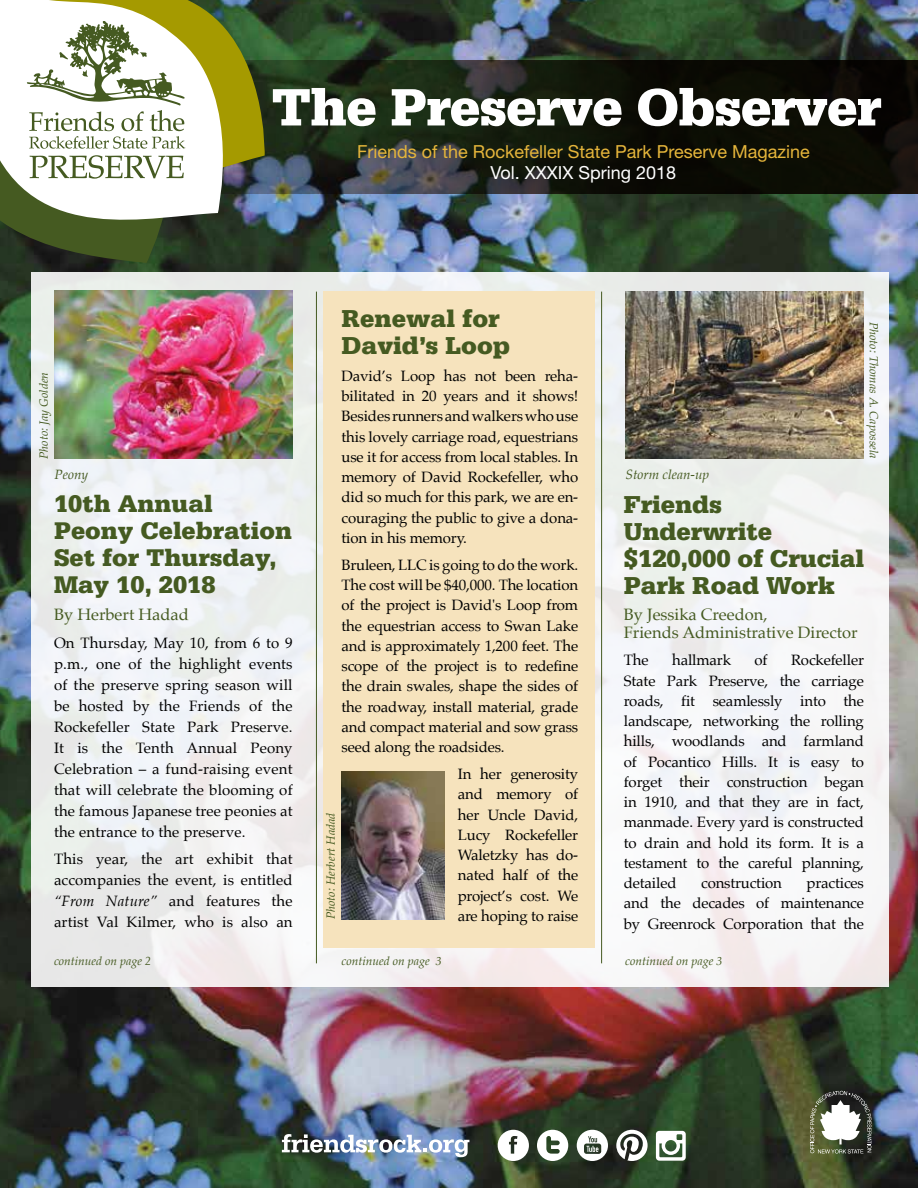
<style>
.page{position:relative;width:918px;height:1188px;background:#fff}
.page>*{position:absolute;margin:0;border:0;box-sizing:border-box;transform-origin:0 0}
.t1{font:900 55.5px "Serifa";letter-spacing:-.02em;color:#fff}
.t2{font:900 25.8px/27px "Serifa";letter-spacing:-.005em;color:#455a21}
.t3{font:900 25.5px/27px "Serifa";color:#455a21}
.t4{font:18px "Helvetica Neue";color:#e5b53b}
.t5{font:18px "Helvetica Neue";color:#fff}
.t6{font:16.5px/18px "Palatino";color:#455a21}
.t7{font:15px/20.2px "Palatino";letter-spacing:-.01em;color:#000;text-align:justify}
.t8{font:italic 13.5px "Palatino";color:#455a21}
.t9{font:italic 12px "Palatino";color:#455a21}
.s1{font-style:italic}
</style>
<div class="page">
<img style="left:0;top:0;width:918px;height:1188px">
<svg style="left:268px;top:60px;width:650px;height:134px;background:#171c12"></svg>
<div style="left:31px;top:272px;width:858px;height:715px;background:linear-gradient(to right,#eeeff0,#f5f4f4)"></div>
<img style="left:282px;top:1134px;width:187px;height:23px">
<svg style="left:498px;top:1130px;width:31px;height:31px"></svg>
<svg style="left:537px;top:1130px;width:31px;height:31px"></svg>
<svg style="left:577px;top:1130px;width:31px;height:31px"></svg>
<svg style="left:616px;top:1130px;width:32px;height:31px"></svg>
<svg style="left:810px;top:1091px;width:61px;height:63px"></svg>
<hr style="left:316px;top:292px;width:1px;height:671px;background:#455a21">
<hr style="left:601px;top:292px;width:1px;height:671px;background:#455a21">
<img style="left:242px;top:0;width:26px;height:219px">
<svg style="left:0;top:249px;width:197px;height:14px;background:#2b3920"></svg>
<svg style="left:0;top:0;width:242px;height:249px"></svg>
<svg style="left:30px;top:155px;width:154px;height:24px"></svg>
<svg style="left:27px;top:21px;width:158px;height:128px"></svg>
<svg style="left:656px;top:1131px;width:30px;height:30px"></svg>
<div style="left:323px;top:292px;width:272px;height:656px;background:#f6e3bd"></div>
<img style="left:626px;top:292px;width:238px;height:167px">
<img style="left:54px;top:291px;width:239px;height:168px">
<img style="left:342px;top:772px;width:102px;height:148px">
<h1 class="t1" style="left:271px;top:75px;width:612px">The Preserve Observer</h1>
<p class="t4" style="left:357px;top:141px;width:454px">Friends of the Rockefeller State Park Preserve Magazine</p>
<p class="t5" style="left:491px;top:162px;width:187px">Vol. XXXIX Spring 2018</p>
<p class="t9" style="left:34px;top:459px;width:88px;rotate:-90deg">Photo: Jay Golden</p>
<p class="t8" style="left:55px;top:463px;width:35px">Peony</p>
<h3 class="t3" style="left:54px;top:490px;width:240px">10th Annual<br>Peony Celebration<br>Set for Thursday,<br>May 10, 2018</h3>
<p class="t6" style="left:54px;top:605px;width:136px">By Herbert Hadad</p>
<p class="t7" style="left:54px;top:632px;width:240px;line-height:21px">On Thursday, May 10, from 6 to 9 p.m., one of the highlight events of the preserve spring season will be hosted by the Friends of the Rockefeller State Park Preserve.<br>It is the Tenth Annual Peony Celebration – a fund-raising event that will celebrate the blooming of the famous Japanese tree peonies at the entrance to the preserve.</p>
<p class="t7" style="left:54px;top:848px;width:240px;line-height:21px">This year, the art exhibit that accompanies the event, is entitled <span class="s1">“From Nature”</span> and features the artist Val Kilmer, who is also an</p>
<h2 class="t2" style="left:342px;top:304px;width:160px">Renewal for</h2>
<h2 class="t2" style="left:342px;top:331px;width:170px">David’s Loop</h2>
<p class="t7" style="left:342px;top:366px;width:238px">David’s Loop has not been reha&shy;bilitated in 20 years and it shows!<br>Besides runners and walkers who use this lovely carriage road, equestrians use it for access from local stables. In memory of David Rockefeller, who did so much for this park, we are en&shy;couraging the public to give a dona&shy;tion in his memory.</p>
<p class="t7" style="left:342px;top:555px;width:238px">Bruleen, LLC is going to do the work.<br>The cost will be $40,000. The location of the project is David's Loop from the equestrian access to Swan Lake and is approximately 1,200 feet. The scope of the project is to redefine the drain swales, shape the sides of the roadway, install material, grade and compact material and sow grass seed along the roadsides.</p>
<p class="t7" style="left:458px;top:764px;width:122px">In her generosity and memory of her Uncle David, Lucy Rockefeller Waletzky has do&shy;nated half of the project’s cost. We</p>
<p class="t9" style="left:321px;top:919px;width:108px;rotate:-90deg">Photo: Herbert Hadad</p>
<p class="t7" style="left:458px;top:906px;width:122px">are hoping to raise</p>
<p class="t8" style="left:626px;top:463px;width:85px">Storm clean-up</p>
<p class="t9" style="left:884px;top:322px;width:138px;rotate:90deg">Photo: Thomas A. Capossela</p>
<h2 class="t2" style="left:624px;top:490px;width:242px">Friends<br>Underwrite $120,000 of Crucial<br>Park Road Work</h2>
<p class="t6" style="left:624px;top:606px;width:235px">By Jessika Creedon,<br>Friends Administrative Director</p>
<p class="t7" style="left:624px;top:650px;width:26px">The</p>
<p class="t7" style="left:672px;top:650px;width:60px">hallmark</p>
<p class="t7" style="left:755px;top:650px;width:15px">of</p>
<p class="t7" style="left:624px;top:650px;width:242px;text-indent:167px">Rockefeller State Park Preserve, the carriage roads, fit seamlessly into the landscape, networking the rolling hills, woodlands and farmland of Pocantico Hills. It is easy to forget their construction began in 1910, and that they are in fact, manmade. Every yard is constructed to drain and hold its form. It is a testament to the careful planning, detailed</p>
<p class="t7" style="left:624px;top:873px;width:242px;text-indent:183px">practices and the decades of maintenance by Greenrock Corporation that the</p>
<p class="t7" style="left:701px;top:873px;width:82px">construction</p>
<p class="t9" style="left:54px;top:951px;width:99px">continued on page 2</p>
<p class="t9" style="left:625px;top:951px;width:99px">continued on page 3</p>
<p class="t9" style="left:342px;top:951px;width:102px">continued on page 3</p>
</div>
